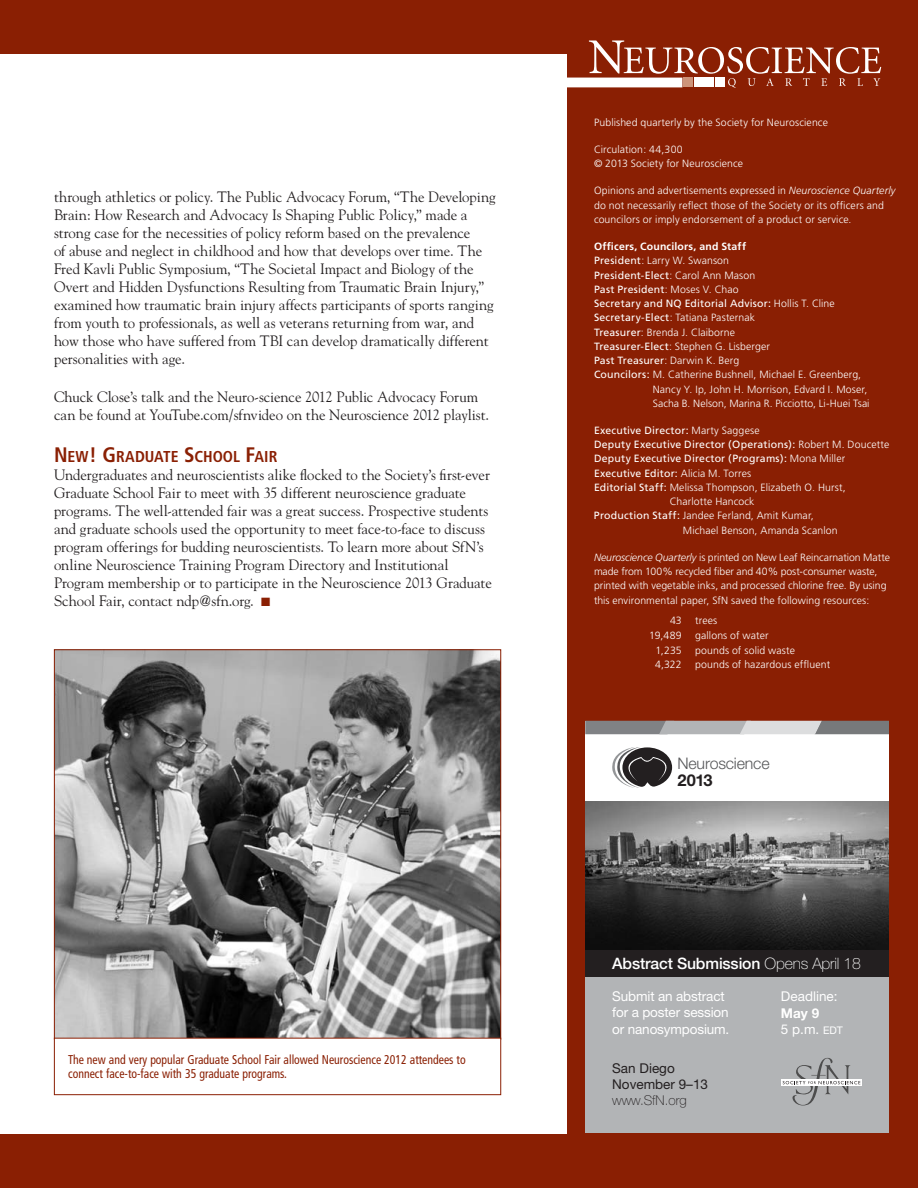
<style>
.page{position:relative;width:918px;height:1188px;background:#fff}
.page>*{position:absolute;margin:0;border:0;box-sizing:border-box;transform-origin:0 0}
.t1{font:700 16.35px "Helvetica Neue";color:#231f20}
.t2{font:300 15.9px "Helvetica Neue";letter-spacing:-.01em;color:#58595b}
.t3{font:500 15.75px "Helvetica Neue";letter-spacing:-.01em;color:#fff}
.t4{font:700 condensed 15.75px "Frutiger";color:#8a1f03}
.t5{font:15px/18px "Goudy";letter-spacing:-.005em;color:#231f20}
.t6{font:13.5px/16.2px "Helvetica Neue";letter-spacing:-.01em;color:#fff}
.t7{font:13.5px/16.2px "Helvetica Neue";color:#231f20}
.t8{font:100 13.5px "Helvetica Neue";color:#231f20}
.t9{font:condensed 12.75px/13.5px "Frutiger";color:#8a1f03;scale:.92 1}
.t10{font:300 10.5px/14.2px "Frutiger";letter-spacing:.01em;color:#fff}
.t11{font:10.5px "Frutiger";letter-spacing:.015em;color:#fff}
.t12{font:700 10.5px "Frutiger";letter-spacing:.02em;color:#fff}
.s1{font-size:21px}
.s2{color:#8a1f03}
.s3{font-style:italic}
.s4{font-weight:400}
.s5{font-weight:300}
.s6{font-weight:100}
.s7{font-weight:700}
.s8{font-size:10.5px}
</style>
<div class="page">
<div style="left:0;top:0;width:918px;height:54px;background:#8a1f03"></div>
<div style="left:0;top:1134px;width:918px;height:54px;background:#8a1f03"></div>
<div style="left:567px;top:0;width:351px;height:1188px;background:#8a1f03"></div>
<div style="left:567px;top:78px;width:115px;height:9px;background:#fff"></div>
<svg style="left:589px;top:41px;width:292px;height:47px"></svg>
<div style="left:585px;top:721px;width:304px;height:411px;background:#fff"></div>
<div style="left:585px;top:956px;width:304px;height:176px;background:#b2b4b6"></div>
<img style="left:585px;top:802px;width:304px;height:148px">
<svg style="left:612px;top:747px;width:61px;height:41px"></svg>
<div style="left:585px;top:950px;width:304px;height:27px;background:#231f20"></div>
<svg style="left:585px;top:721px;width:304px;height:13px;background:#a2a3a5"></svg>
<svg style="left:781px;top:1080px;width:81px;height:6px"></svg>
<svg style="left:783px;top:1058px;width:77px;height:48px"></svg>
<img style="left:56px;top:651px;width:443px;height:387px">
<div style="left:54px;top:1038px;width:447px;height:57px;border:1px solid #8a1f03"></div>
<p class="t5" style="left:54px;top:188px;width:443px">through athletics or policy. The Public Advocacy Forum, “The Developing Brain: How Research and Advocacy Is Shaping Public Policy,” made a strong case for the necessities of policy reform based on the prevalence<br>of abuse and neglect in childhood and how that develops over time. The Fred Kavli Public Symposium, “The Societal Impact and Biology of the Overt and Hidden Dysfunctions Resulting from Traumatic Brain Injury,” examined how traumatic brain injury affects participants of sports ranging from youth to professionals, as well as veterans returning from war, and how those who have suffered from TBI can develop dramatically different personalities with age.</p>
<p class="t5" style="left:54px;top:388px;width:437px">Chuck Close’s talk and the Neuro-science 2012 Public Advocacy Forum can be found at YouTube.com/sfnvideo on the Neuroscience 2012 playlist.</p>
<p class="t4" style="left:54px;top:447px;width:225px"><span class="s1">N</span> EW<span class="s1">! G</span> RADUATE <span class="s1">S</span>CHOOL <span class="s1">F</span>AIR</p>
<p class="t5" style="left:54px;top:465px;width:439px">Undergraduates and neuroscientists alike flocked to the Society’s first-ever Graduate School Fair to meet with 35 different neuroscience graduate programs. The well-attended fair was a great success. Prospective students and graduate schools used the opportunity to meet face-to-face to discuss program offerings for budding neuroscientists. To learn more about SfN’s online Neuroscience Training Program Directory and Institutional Program membership or to participate in the Neuroscience 2013 Graduate School Fair, contact ndp@sfn.org. <span class="s2">■</span></p>
<p class="t9" style="left:68px;top:1053px;width:434px">The new and very popular Graduate School Fair allowed Neuroscience 2012 attendees to connect face-to-face with 35 graduate programs.</p>
<p class="t10" style="left:594px;top:115px;width:235px">Published quarterly by the Society for Neuroscience</p>
<p class="t10" style="left:594px;top:142px;width:151px">Circulation: 44,300<br>© 2013 Society for Neuroscience</p>
<p class="t10" style="left:594px;top:184px;width:303px">Opinions and advertisements expressed in <span class="s3">Neuroscience Quarterly </span>do not necessarily reflect those of the Society or its officers and councilors or imply endorsement of a product or service.</p>
<p class="t12" style="left:594px;top:240px;width:154px">Officers, Councilors, and Staff</p>
<p class="t10" style="left:594px;top:254px;width:137px"><span class="s4">President</span>: Larry W. Swanson</p>
<p class="t11" style="left:594px;top:269px;width:163px">President-Elect<span class="s5">: Carol Ann Mason</span></p>
<p class="t11" style="left:594px;top:283px;width:146px">Past President<span class="s5">: Moses V. Chao</span></p>
<p class="t11" style="left:594px;top:297px;width:242px">Secretary and NQ Editorial Advisor: <span class="s5">Hollis T. Cline</span></p>
<p class="t10" style="left:594px;top:311px;width:163px"><span class="s4">Secretary-Elect</span>: Tatiana Pasternak</p>
<p class="t10" style="left:594px;top:325px;width:143px"><span class="s4">Treasurer</span>: Brenda J. Claiborne</p>
<p class="t10" style="left:594px;top:339px;width:178px"><span class="s4">Treasurer-Elect</span>: Stephen G. Lisberger</p>
<p class="t11" style="left:594px;top:354px;width:147px">Past Treasurer<span class="s5">: Darwin K. Berg</span></p>
<p class="t10" style="left:594px;top:368px;width:269px"><span class="s4">Councilors:</span> M. Catherine Bushnell, Michael E. Greenberg,</p>
<p class="t10" style="left:653px;top:382px;width:216px">Nancy Y. Ip, John H. Morrison, Edvard I. Moser,</p>
<p class="t10" style="left:653px;top:396px;width:218px">Sacha B. Nelson, Marina R. Picciotto, Li-Huei Tsai</p>
<p class="t11" style="left:594px;top:424px;width:167px">Executive Director: <span class="s5">Marty Saggese</span></p>
<p class="t11" style="left:594px;top:438px;width:297px">Deputy Executive Director (Operations): <span class="s5">Robert M. Doucette</span></p>
<p class="t11" style="left:594px;top:453px;width:253px">Deputy Executive Director (Programs): <span class="s5">Mona Miller</span></p>
<p class="t11" style="left:594px;top:467px;width:159px">Executive Editor: <span class="s5">Alicia M. Torres</span></p>
<p class="t10" style="left:594px;top:480px;width:253px"><span class="s4">Editorial Staff:</span> Melissa Thompson, Elizabeth O. Hurst,</p>
<p class="t10" style="left:670px;top:495px;width:86px">Charlotte Hancock</p>
<p class="t10" style="left:594px;top:509px;width:221px"><span class="s4">Production Staff:</span> Jandee Ferland, Amit Kumar,</p>
<p class="t10" style="left:683px;top:523px;width:156px">Michael Benson, Amanda Scanlon</p>
<p class="t10" style="left:594px;top:550px;width:298px"><span class="s3">Neuroscience Quarterly</span> is printed on New Leaf Reincarnation Matte made from 100% recycled fiber and 40% post-consumer waste, printed with vegetable inks, and processed chlorine free. By using this environmental paper, SfN saved the following resources:</p>
<p class="t10" style="left:670px;top:614px;width:13px">43</p>
<p class="t10" style="left:695px;top:614px;width:24px">trees</p>
<p class="t10" style="left:649px;top:628px;width:34px">19,489</p>
<p class="t10" style="left:695px;top:628px;width:75px">gallons of water</p>
<p class="t10" style="left:656px;top:643px;width:28px">1,235</p>
<p class="t10" style="left:695px;top:643px;width:101px">pounds of solid waste</p>
<p class="t10" style="left:655px;top:658px;width:28px">4,322</p>
<p class="t10" style="left:695px;top:658px;width:137px">pounds of hazardous effluent</p>
<p class="t2" style="left:677px;top:754px;width:94px">Neuroscience</p>
<p class="t1" style="left:677px;top:770px;width:37px">2013</p>
<p class="t3" style="left:612px;top:954px;width:250px">Abstract Submission <span class="s6">Opens April 18</span></p>
<p class="t6" style="left:612px;top:988px;width:119px">Submit an abstract for a poster session or nanosymposium.</p>
<p class="t6" style="left:781px;top:988px;width:58px">Deadline:</p>
<p class="t6" style="left:781px;top:1005px;width:63px"><span class="s7">May 9<br></span>5 p.m. <span class="s8">EDT</span></p>
<p class="t7" style="left:612px;top:1060px;width:97px">San Diego<br>November 9–13</p>
<p class="t8" style="left:612px;top:1093px;width:76px">www.SfN.org</p>
</div>
